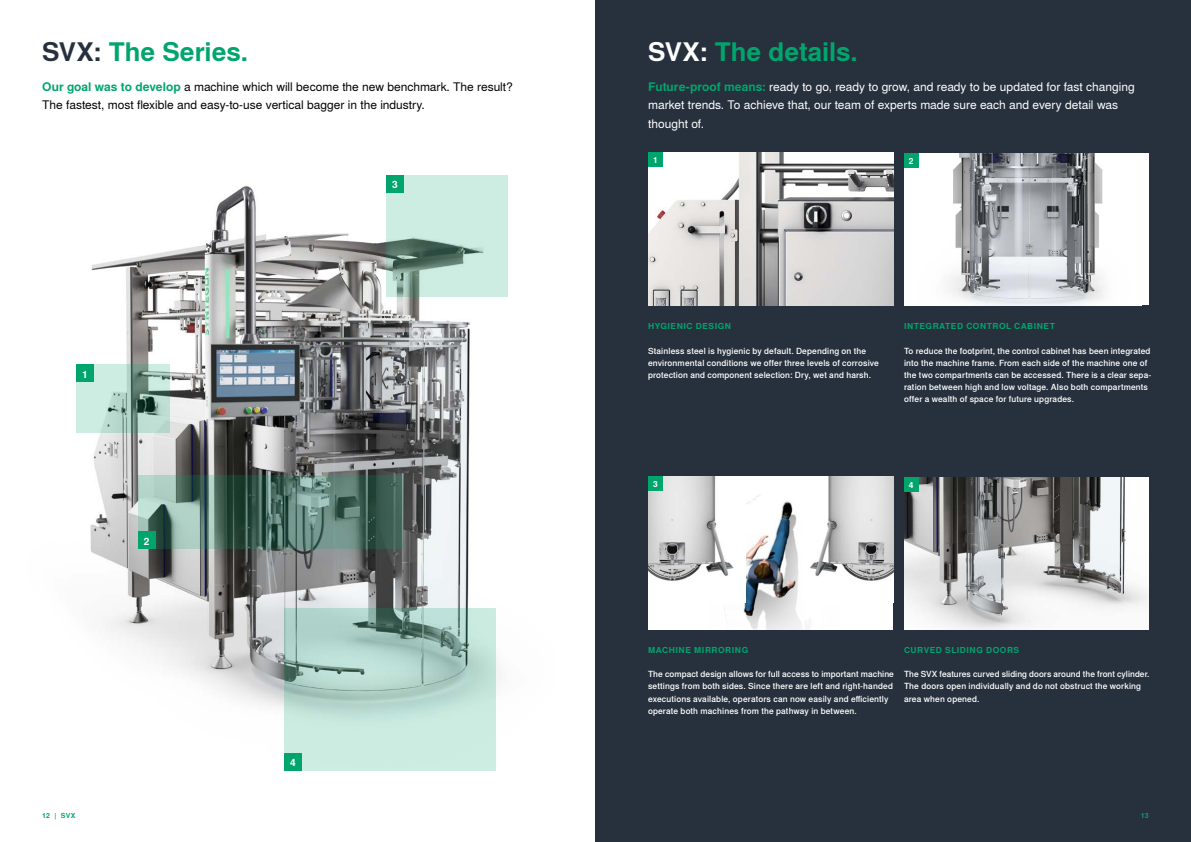
<style>
.page{position:relative;width:1191px;height:842px;background:#fff}
.page>*{position:absolute;margin:0;border:0;box-sizing:border-box;transform-origin:0 0}
.t1{font:700 26px "Syntegon";color:#00a56d}
.t2{font:12px/18.3px "Syntegon";letter-spacing:-.005em;color:#fff}
.t3{font:12px/18.3px "Syntegon";letter-spacing:-.005em;color:#000}
.t4{font:700 10.1px "Syntegon";color:#fff}
.t5{font:500 8.4px/12.2px "Syntegon";letter-spacing:.015em;color:#fff}
.t6{font:700 8.4px "Syntegon";letter-spacing:.065em;color:#00a56d}
.t7{font:700 8.4px "Syntegon";color:#fff}
.t8{font:700 7px "Syntegon";letter-spacing:.015em;color:#00a56d}
.s1{color:#27303d}
.s2{font-weight:700;color:#00a56d}
.s3{color:#fff}
</style>
<div class="page">
<img style="left:76px;top:186px;width:421px;height:585px">
<div style="left:595px;top:0;width:596px;height:842px;background:#27303d"></div>
<svg style="left:77px;top:365px;width:93px;height:68px;background:#a9c9bd"></svg>
<div style="left:77px;top:365px;width:17px;height:17px;background:#00a56d"></div>
<svg style="left:138px;top:476px;width:266px;height:73px;background:#597a6f"></svg>
<div style="left:138px;top:532px;width:17px;height:17px;background:#00a56d"></div>
<svg style="left:386px;top:175px;width:122px;height:122px;background:#b5d6ca"></svg>
<div style="left:386px;top:175px;width:17px;height:17px;background:#00a56d"></div>
<svg style="left:284px;top:608px;width:211px;height:162px;background:#b4d5cb"></svg>
<div style="left:284px;top:753px;width:17px;height:17px;background:#00a56d"></div>
<img style="left:648px;top:152px;width:245px;height:153px">
<div style="left:648px;top:476px;width:245px;height:154px;background:#fff"></div>
<div style="left:648px;top:152px;width:14px;height:14px;background:#00a56d"></div>
<div style="left:904px;top:153px;width:244px;height:152px;background:#fff"></div>
<img style="left:918px;top:153px;width:186px;height:152px">
<img style="left:904px;top:478px;width:244px;height:152px">
<div style="left:904px;top:153px;width:14px;height:15px;background:#00a56d"></div>
<div style="left:904px;top:478px;width:14px;height:14px;background:#00a56d"></div>
<img style="left:724px;top:494px;width:86px;height:135px">
<img style="left:803px;top:476px;width:90px;height:127px">
<img style="left:648px;top:476px;width:97px;height:127px">
<div style="left:648px;top:476px;width:14px;height:15px;background:#00a56d"></div>
<h1 class="t1" style="left:42px;top:32px;width:207px"><span class="s1">SVX:</span> The Series.</h1>
<h2 class="t3" style="left:42px;top:77px;width:472px"><span class="s2">Our goal was to develop</span> a machine which will become the new benchmark. The result?<br>The fastest, most flexible and easy-to-use vertical bagger in the industry.</h2>
<p class="t4" style="left:82px;top:367px;width:7px">1</p>
<p class="t4" style="left:144px;top:534px;width:7px">2</p>
<p class="t8" style="left:42px;top:810px;width:35px">12 | SVX</p>
<p class="t4" style="left:392px;top:177px;width:7px">3</p>
<p class="t4" style="left:290px;top:755px;width:7px">4</p>
<h1 class="t1" style="left:648px;top:32px;width:211px"><span class="s3">SVX:</span> The details.</h1>
<h2 class="t2" style="left:648px;top:77px;width:488px"><span class="s2">Future-proof means:</span> ready to go, ready to grow, and ready to be updated for fast changing market trends. To achieve that, our team of experts made sure each and every detail was thought of.</h2>
<p class="t7" style="left:653px;top:154px;width:6px">1</p>
<p class="t7" style="left:908px;top:155px;width:6px">2</p>
<p class="t6" style="left:648px;top:320px;width:85px">HYGIENIC DESIGN</p>
<p class="t5" style="left:648px;top:344px;width:232px">Stainless steel is hygienic by default. Depending on the environmental conditions we offer three levels of corrosive protection and component selection: Dry, wet and harsh.</p>
<p class="t6" style="left:904px;top:320px;width:152px">INTEGRATED CONTROL CABINET</p>
<p class="t5" style="left:904px;top:344px;width:249px">To reduce the footprint, the control cabinet has been integrated into the machine frame. From each side of the machine one of the two compartments can be accessed. There is a clear sepa&shy;ration between high and low voltage. Also both compartments offer a wealth of space for future upgrades.</p>
<p class="t7" style="left:653px;top:478px;width:6px">3</p>
<p class="t7" style="left:908px;top:479px;width:6px">4</p>
<p class="t6" style="left:648px;top:644px;width:102px">MACHINE MIRRORING</p>
<p class="t5" style="left:648px;top:668px;width:247px">The compact design allows for full access to important machine settings from both sides. Since there are left and right-handed executions available, operators can now easily and efficiently operate both machines from the pathway in between.</p>
<p class="t6" style="left:904px;top:644px;width:117px">CURVED SLIDING DOORS</p>
<p class="t5" style="left:904px;top:668px;width:247px">The SVX features curved sliding doors around the front cylinder.<br>The doors open individually and do not obstruct the working area when opened.</p>
<p class="t8" style="left:1141px;top:810px;width:9px">13</p>
</div>
